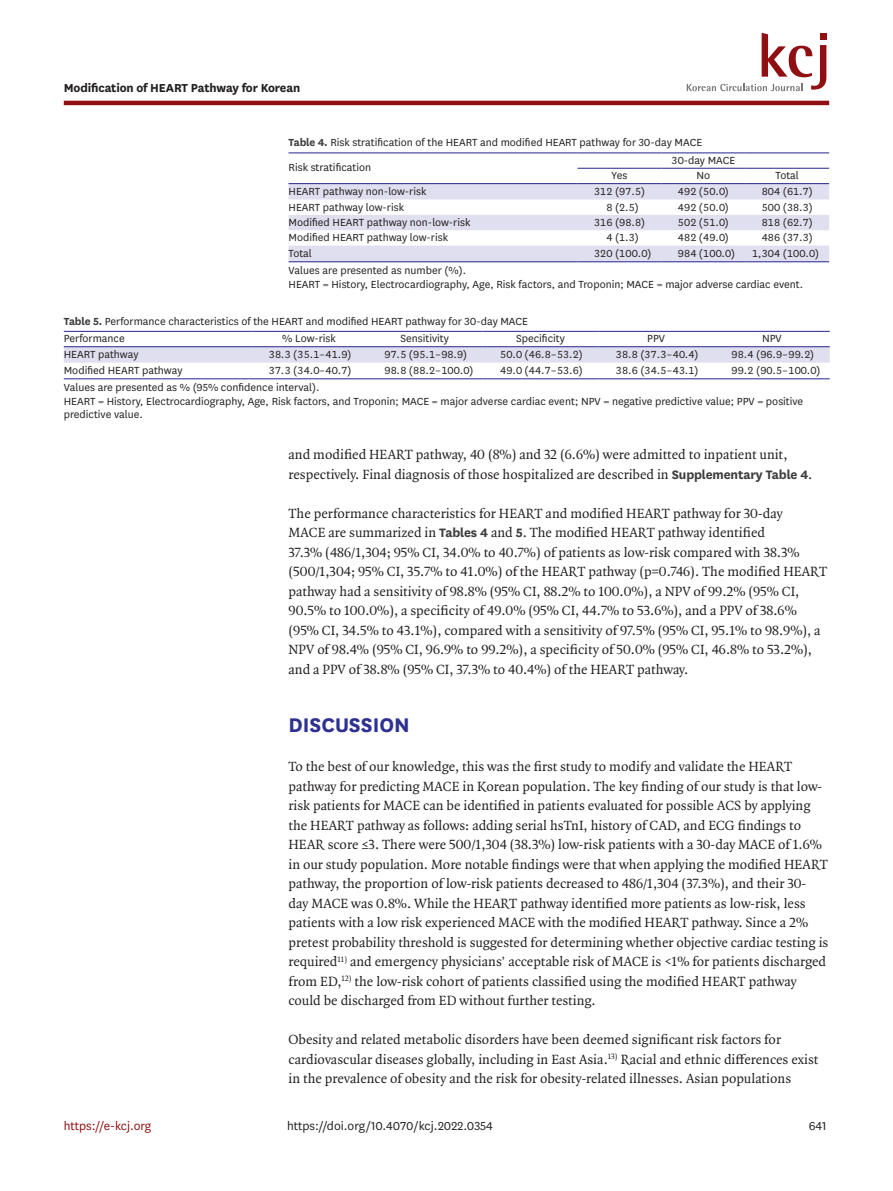
<style>
.page{position:relative;width:893px;height:1191px;background:#fff}
.page>*{position:absolute;margin:0;border:0;box-sizing:border-box;transform-origin:0 0}
.body_title1{font:700 23.1px "National";color:#2e3092}
.body_p{font:14.25px/19.5px "Quadraat OT";color:#231f20}
.body_p_first{font:14.25px/19.5px "Quadraat OT";color:#231f20}
.t1{font:13.5px "National";color:#231f20}
.t2{font:700 13.5px "National";letter-spacing:-.01em;color:#231f20}
.t3{font:13.5px "National";color:#900f13}
.t4{font:12px/13.5px "National";color:#231f20}
.s1{font-weight:700;color:#3e3e3f}
.s2{font-family:"National";font-weight:700;color:#3e3e3f}
</style>
<div class="page">
<hr style="left:64px;top:101px;width:765px;height:4px;background:#900f13">
<div style="left:820px;top:34px;width:7px;height:6px;background:#900f13"></div>
<svg style="left:687px;top:33px;width:139px;height:58px"></svg>
<svg style="left:289px;top:184px;width:540px;height:77px"></svg>
<hr style="left:289px;top:152px;width:288px;height:1px;background:#2e3092">
<hr style="left:577px;top:152px;width:84px;height:1px;background:#2e3092">
<hr style="left:661px;top:152px;width:84px;height:1px;background:#2e3092">
<hr style="left:745px;top:152px;width:84px;height:1px;background:#2e3092">
<hr style="left:577px;top:168px;width:84px;height:1px;background:#2e3092">
<hr style="left:661px;top:168px;width:84px;height:1px;background:#2e3092">
<hr style="left:745px;top:168px;width:84px;height:1px;background:#2e3092">
<hr style="left:289px;top:183px;width:288px;height:1px;background:#2e3092">
<hr style="left:577px;top:183px;width:84px;height:1px;background:#2e3092">
<hr style="left:661px;top:183px;width:84px;height:1px;background:#2e3092">
<hr style="left:745px;top:183px;width:84px;height:1px;background:#2e3092">
<hr style="left:289px;top:261px;width:288px;height:1px;background:#2e3092">
<hr style="left:577px;top:261px;width:84px;height:1px;background:#2e3092">
<hr style="left:661px;top:261px;width:84px;height:1px;background:#2e3092">
<hr style="left:745px;top:261px;width:84px;height:1px;background:#2e3092">
<div style="left:64px;top:347px;width:766px;height:15px;background:#e0dfef"></div>
<hr style="left:64px;top:331px;width:187px;height:1px;background:#2e3092">
<hr style="left:251px;top:331px;width:116px;height:1px;background:#2e3092">
<hr style="left:367px;top:331px;width:116px;height:1px;background:#2e3092">
<hr style="left:483px;top:331px;width:115px;height:1px;background:#2e3092">
<hr style="left:598px;top:331px;width:116px;height:1px;background:#2e3092">
<hr style="left:714px;top:331px;width:116px;height:1px;background:#2e3092">
<hr style="left:64px;top:346px;width:187px;height:1px;background:#2e3092">
<hr style="left:251px;top:346px;width:116px;height:1px;background:#2e3092">
<hr style="left:367px;top:346px;width:116px;height:1px;background:#2e3092">
<hr style="left:483px;top:346px;width:115px;height:1px;background:#2e3092">
<hr style="left:598px;top:346px;width:116px;height:1px;background:#2e3092">
<hr style="left:714px;top:346px;width:116px;height:1px;background:#2e3092">
<hr style="left:64px;top:378px;width:187px;height:1px;background:#2e3092">
<hr style="left:251px;top:378px;width:116px;height:1px;background:#2e3092">
<hr style="left:367px;top:378px;width:116px;height:1px;background:#2e3092">
<hr style="left:483px;top:378px;width:115px;height:1px;background:#2e3092">
<hr style="left:598px;top:378px;width:116px;height:1px;background:#2e3092">
<hr style="left:714px;top:378px;width:116px;height:1px;background:#2e3092">
<p class="t2" style="left:64px;top:78px;width:238px">Modification of HEART Pathway for Korean</p>
<p class="t4" style="left:289px;top:130px;width:415px;line-height:24.9px"><span class="s1">Table 4.</span> Risk stratification of the HEART and modified HEART pathway for 30-day MACE<br>Risk stratification</p>
<p class="t4" style="left:671px;top:153px;width:66px">30-day MACE</p>
<p class="t4" style="left:612px;top:168px;width:17px">Yes</p>
<p class="t4" style="left:696px;top:168px;width:15px">No</p>
<p class="t4" style="left:775px;top:168px;width:25px">Total</p>
<p class="t4" style="left:289px;top:184px;width:139px">HEART pathway non-low-risk</p>
<p class="t4" style="left:594px;top:184px;width:53px">312 (97.5)</p>
<p class="t4" style="left:677px;top:184px;width:53px">492 (50.0)</p>
<p class="t4" style="left:761px;top:184px;width:53px">804 (61.7)</p>
<p class="t4" style="left:289px;top:200px;width:117px">HEART pathway low-risk</p>
<p class="t4" style="left:606px;top:200px;width:34px">8 (2.5)</p>
<p class="t4" style="left:677px;top:200px;width:53px">492 (50.0)</p>
<p class="t4" style="left:761px;top:200px;width:53px">500 (38.3)</p>
<p class="t4" style="left:289px;top:215px;width:183px">Modified HEART pathway non-low-risk</p>
<p class="t4" style="left:594px;top:215px;width:53px">316 (98.8)</p>
<p class="t4" style="left:677px;top:215px;width:53px">502 (51.0)</p>
<p class="t4" style="left:761px;top:215px;width:53px">818 (62.7)</p>
<p class="t4" style="left:289px;top:230px;width:161px">Modified HEART pathway low-risk</p>
<p class="t4" style="left:606px;top:230px;width:34px">4 (1.3)</p>
<p class="t4" style="left:677px;top:230px;width:53px">482 (49.0)</p>
<p class="t4" style="left:761px;top:230px;width:53px">486 (37.3)</p>
<p class="t4" style="left:289px;top:246px;width:25px">Total</p>
<p class="t4" style="left:594px;top:246px;width:59px">320 (100.0)</p>
<p class="t4" style="left:677px;top:246px;width:59px">984 (100.0)</p>
<p class="t4" style="left:752px;top:246px;width:69px">1,304 (100.0)</p>
<p class="t4" style="left:289px;top:263px;width:516px">Values are presented as number (%).<br>HEART = History, Electrocardiography, Age, Risk factors, and Troponin; MACE = major adverse cardiac event.</p>
<p class="t4" style="left:64px;top:312px;width:466px;line-height:17.7px"><span class="s1">Table 5.</span> Performance characteristics of the HEART and modified HEART pathway for 30-day MACE<br>Performance</p>
<p class="t4" style="left:282px;top:331px;width:55px">% Low-risk</p>
<p class="t4" style="left:401px;top:331px;width:50px">Sensitivity</p>
<p class="t4" style="left:516px;top:331px;width:50px">Specificity</p>
<p class="t4" style="left:647px;top:331px;width:19px">PPV</p>
<p class="t4" style="left:762px;top:331px;width:21px">NPV</p>
<p class="t4" style="left:64px;top:347px;width:76px">HEART pathway</p>
<p class="t4" style="left:268px;top:347px;width:84px">38.3 (35.1–41.9)</p>
<p class="t4" style="left:384px;top:347px;width:84px">97.5 (95.1–98.9)</p>
<p class="t4" style="left:500px;top:347px;width:84px">50.0 (46.8–53.2)</p>
<p class="t4" style="left:616px;top:347px;width:84px">38.8 (37.3–40.4)</p>
<p class="t4" style="left:731px;top:347px;width:84px">98.4 (96.9–99.2)</p>
<p class="t4" style="left:64px;top:363px;width:120px">Modified HEART pathway</p>
<p class="t4" style="left:268px;top:363px;width:84px">37.3 (34.0–40.7)</p>
<p class="t4" style="left:384px;top:363px;width:91px">98.8 (88.2–100.0)</p>
<p class="t4" style="left:500px;top:363px;width:84px">49.0 (44.7–53.6)</p>
<p class="t4" style="left:616px;top:363px;width:84px">38.6 (34.5–43.1)</p>
<p class="t4" style="left:731px;top:363px;width:91px">99.2 (90.5–100.0)</p>
<p class="t4" style="left:64px;top:380px;width:741px">Values are presented as % (95% confidence interval).<br>HEART = History, Electrocardiography, Age, Risk factors, and Troponin; MACE = major adverse cardiac event; NPV = negative predictive value; PPV = positive predictive value.</p>
<p class="body_p" style="left:289px;top:445px;width:525px">and modified HEART pathway, 40 (8%) and 32 (6.6%) were admitted to inpatient unit, respectively. Final diagnosis of those hospitalized are described in <span class="s2">Supplementary Table 4</span>.</p>
<p class="body_p" style="left:289px;top:503px;width:540px">The performance characteristics for HEART and modified HEART pathway for 30-day<br>MACE are summarized in <span class="s2">Tables 4</span> and <span class="s2">5</span>. The modified HEART pathway identified<br>37.3% (486/1,304; 95% CI, 34.0% to 40.7%) of patients as low-risk compared with 38.3% (500/1,304; 95% CI, 35.7% to 41.0%) of the HEART pathway (p=0.746). The modified HEART pathway had a sensitivity of 98.8% (95% CI, 88.2% to 100.0%), a NPV of 99.2% (95% CI, 90.5% to 100.0%), a specificity of 49.0% (95% CI, 44.7% to 53.6%), and a PPV of 38.6% (95% CI, 34.5% to 43.1%), compared with a sensitivity of 97.5% (95% CI, 95.1% to 98.9%), a NPV of 98.4% (95% CI, 96.9% to 99.2%), a specificity of 50.0% (95% CI, 46.8% to 53.2%), and a PPV of 38.8% (95% CI, 37.3% to 40.4%) of the HEART pathway.</p>
<p class="body_title1" style="left:289px;top:709px;width:123px">DISCUSSION</p>
<p class="body_p_first" style="left:289px;top:757px;width:541px">To the best of our knowledge, this was the first study to modify and validate the HEART pathway for predicting MACE in Korean population. The key finding of our study is that low&shy;risk patients for MACE can be identified in patients evaluated for possible ACS by applying the HEART pathway as follows: adding serial hsTnI, history of CAD, and ECG findings to HEAR score ≤3. There were 500/1,304 (38.3%) low-risk patients with a 30-day MACE of 1.6% in our study population. More notable findings were that when applying the modified HEART pathway, the proportion of low-risk patients decreased to 486/1,304 (37.3%), and their 30- day MACE was 0.8%. While the HEART pathway identified more patients as low-risk, less patients with a low risk experienced MACE with the modified HEART pathway. Since a 2% pretest probability threshold is suggested for determining whether objective cardiac testing is required<sup>11)</sup> and emergency physicians’ acceptable risk of MACE is &lt;1% for patients discharged from ED,<sup>12)</sup> the low-risk cohort of patients classified using the modified HEART pathway could be discharged from ED without further testing.</p>
<p class="body_p" style="left:289px;top:1030px;width:531px">Obesity and related metabolic disorders have been deemed significant risk factors for cardiovascular diseases globally, including in East Asia.<sup>13)</sup> Racial and ethnic differences exist in the prevalence of obesity and the risk for obesity-related illnesses. Asian populations</p>
<p class="t1" style="left:809px;top:1116px;width:19px">641</p>
<p class="t3" style="left:64px;top:1116px;width:89px">https://e-kcj.org</p>
<p class="t1" style="left:287px;top:1116px;width:207px">https://doi.org/10.4070/kcj.2022.0354</p>
</div>
